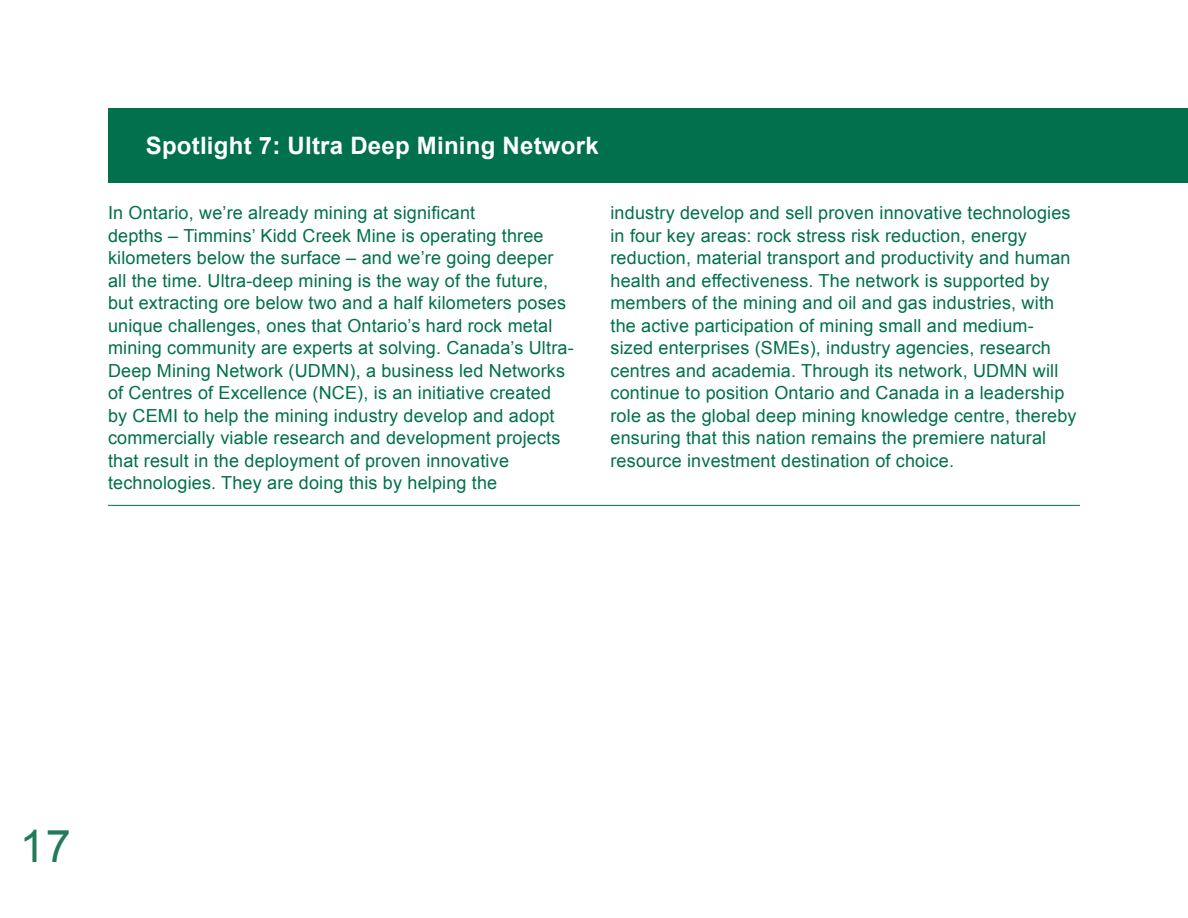
<style>
.page{position:relative;width:1188px;height:918px;background:#fff}
.page>*{position:absolute;margin:0;border:0;box-sizing:border-box;transform-origin:0 0}
.t1{font:45px "Arial";color:#237958}
.t2{font:700 24px "Arial";letter-spacing:.01em;color:#fff}
.t3{font:18px/22.5px "Arial";letter-spacing:.01em;color:#00704d}
</style>
<div class="page">
<hr style="left:108px;top:505px;width:972px;height:1px;background:#00704d">
<div style="left:108px;top:108px;width:1080px;height:75px;background:#00704d"></div>
<h3 class="t2" style="left:146px;top:130px;width:454px">Spotlight 7: Ultra Deep Mining Network</h3>
<p class="t3" style="left:108px;top:202px;width:467px">In Ontario, we’re already mining at significant<br>depths – Timmins’ Kidd Creek Mine is operating three kilometers below the surface – and we’re going deeper all the time. Ultra-deep mining is the way of the future, but extracting ore below two and a half kilometers poses unique challenges, ones that Ontario’s hard rock metal mining community are experts at solving. Canada’s Ultra-Deep Mining Network (UDMN), a business led Networks of Centres of Excellence (NCE), is an initiative created by CEMI to help the mining industry develop and adopt commercially viable research and development projects that result in the deployment of proven innovative technologies. They are doing this by helping the</p>
<p class="t3" style="left:610px;top:202px;width:468px">industry develop and sell proven innovative technologies in four key areas: rock stress risk reduction, energy reduction, material transport and productivity and human health and effectiveness. The network is supported by members of the mining and oil and gas industries, with the active participation of mining small and medium&shy;sized enterprises (SMEs), industry agencies, research centres and academia. Through its network, UDMN will continue to position Ontario and Canada in a leadership role as the global deep mining knowledge centre, thereby ensuring that this nation remains the premiere natural resource investment destination of choice.</p>
<h1 class="t1" style="left:20px;top:817px;width:52px">17</h1>
</div>
